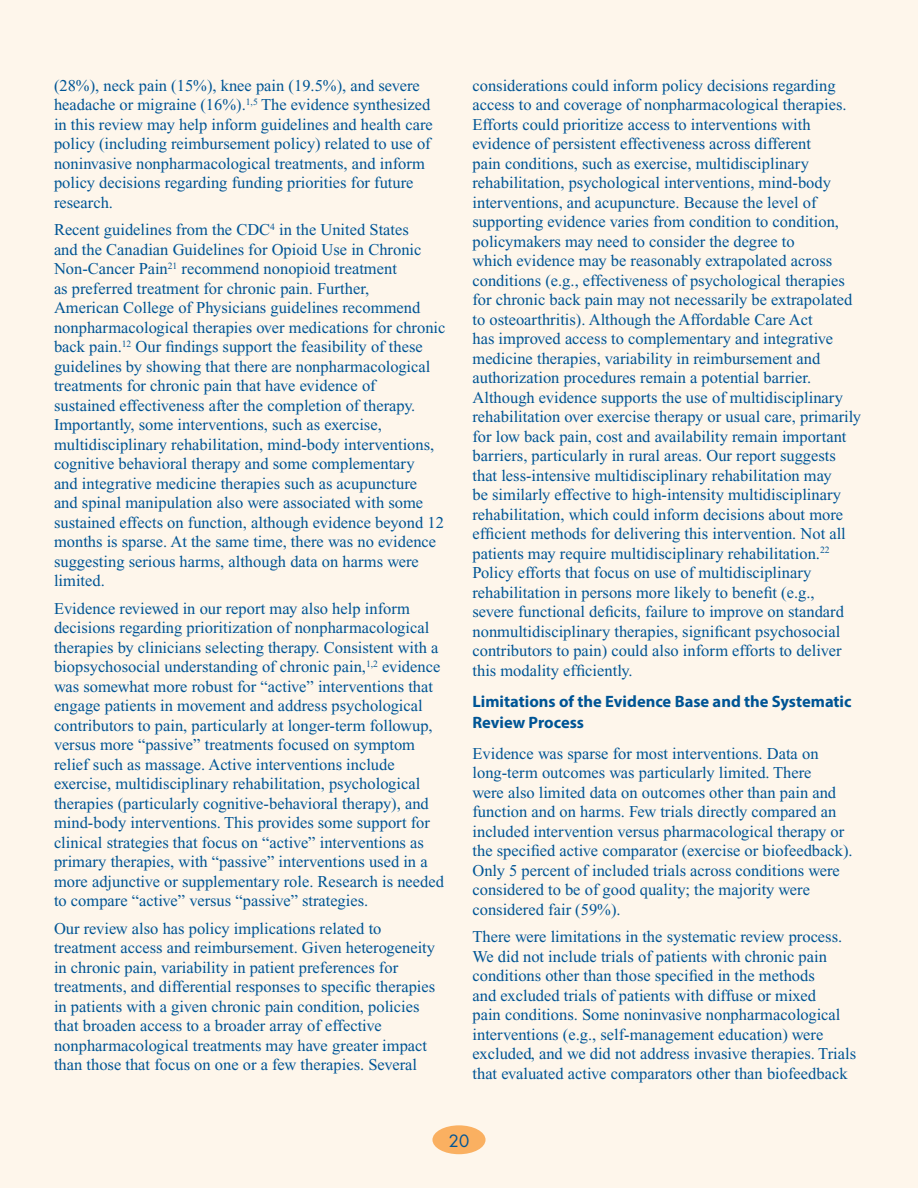
<style>
.page{position:relative;width:918px;height:1188px;background:#fff}
.page>*{position:absolute;margin:0;border:0;box-sizing:border-box;transform-origin:0 0}
.Text{font:16.5px/19.5px "Times New Roman";color:#005595}
.Head_Level_2{font:700 16.5px/21px "Myriad Pro";color:#005595}
.t1{font:16.5px "Futura";color:#005595}
</style>
<div class="page">
<div style="left:0;top:0;width:917px;height:1188px;background:#fef6eb"></div>
<div style="left:432px;top:1125px;width:54px;height:29px;background:#fab061;border-radius:50%"></div>
<p class="Text" style="left:54px;top:75px;width:380px">(28%), neck pain (15%), knee pain (19.5%), and severe headache or migraine (16%).<sup>1,5</sup> The evidence synthesized in this review may help inform guidelines and health care policy (including reimbursement policy) related to use of noninvasive nonpharmacological treatments, and inform policy decisions regarding funding priorities for future research.</p>
<p class="Text" style="left:54px;top:220px;width:393px">Recent guidelines from the CDC<sup>4</sup> in the United States<br>and the Canadian Guidelines for Opioid Use in Chronic Non-Cancer Pain<sup>21</sup> recommend nonopioid treatment<br>as preferred treatment for chronic pain. Further,<br>American College of Physicians guidelines recommend nonpharmacological therapies over medications for chronic back pain.<sup>12</sup> Our findings support the feasibility of these guidelines by showing that there are nonpharmacological treatments for chronic pain that have evidence of<br>sustained effectiveness after the completion of therapy.<br>Importantly, some interventions, such as exercise, multidisciplinary rehabilitation, mind-body interventions, cognitive behavioral therapy and some complementary<br>and integrative medicine therapies such as acupuncture<br>and spinal manipulation also were associated with some sustained effects on function, although evidence beyond 12 months is sparse. At the same time, there was no evidence suggesting serious harms, although data on harms were limited.</p>
<p class="Text" style="left:54px;top:599px;width:392px">Evidence reviewed in our report may also help inform decisions regarding prioritization of nonpharmacological therapies by clinicians selecting therapy. Consistent with a biopsychosocial understanding of chronic pain,<sup>1,2</sup> evidence was somewhat more robust for “active” interventions that engage patients in movement and address psychological contributors to pain, particularly at longer-term followup, versus more “passive” treatments focused on symptom relief such as massage. Active interventions include exercise, multidisciplinary rehabilitation, psychological therapies (particularly cognitive-behavioral therapy), and mind-body interventions. This provides some support for clinical strategies that focus on “active” interventions as primary therapies, with “passive” interventions used in a more adjunctive or supplementary role. Research is needed to compare “active” versus “passive” strategies.</p>
<p class="Text" style="left:54px;top:919px;width:383px">Our review also has policy implications related to treatment access and reimbursement. Given heterogeneity in chronic pain, variability in patient preferences for treatments, and differential responses to specific therapies in patients with a given chronic pain condition, policies that broaden access to a broader array of effective nonpharmacological treatments may have greater impact than those that focus on one or a few therapies. Several</p>
<p class="Text" style="left:472px;top:75px;width:390px">considerations could inform policy decisions regarding access to and coverage of nonpharmacological therapies.<br>Efforts could prioritize access to interventions with evidence of persistent effectiveness across different<br>pain conditions, such as exercise, multidisciplinary rehabilitation, psychological interventions, mind-body interventions, and acupuncture. Because the level of supporting evidence varies from condition to condition, policymakers may need to consider the degree to<br>which evidence may be reasonably extrapolated across conditions (e.g., effectiveness of psychological therapies for chronic back pain may not necessarily be extrapolated to osteoarthritis). Although the Affordable Care Act<br>has improved access to complementary and integrative medicine therapies, variability in reimbursement and authorization procedures remain a potential barrier.<br>Although evidence supports the use of multidisciplinary rehabilitation over exercise therapy or usual care, primarily for low back pain, cost and availability remain important barriers, particularly in rural areas. Our report suggests that less-intensive multidisciplinary rehabilitation may<br>be similarly effective to high-intensity multidisciplinary rehabilitation, which could inform decisions about more efficient methods for delivering this intervention. Not all patients may require multidisciplinary rehabilitation.<sup>22<br></sup>Policy efforts that focus on use of multidisciplinary rehabilitation in persons more likely to benefit (e.g.,<br>severe functional deficits, failure to improve on standard nonmultidisciplinary therapies, significant psychosocial contributors to pain) could also inform efforts to deliver this modality efficiently.</p>
<p class="Head_Level_2" style="left:472px;top:691px;width:381px">Limitations of the Evidence Base and the Systematic<br>Review Process</p>
<p class="Text" style="left:472px;top:744px;width:382px">Evidence was sparse for most interventions. Data on long-term outcomes was particularly limited. There<br>were also limited data on outcomes other than pain and function and on harms. Few trials directly compared an included intervention versus pharmacological therapy or the specified active comparator (exercise or biofeedback).<br>Only 5 percent of included trials across conditions were considered to be of good quality; the majority were considered fair (59%).</p>
<p class="Text" style="left:472px;top:927px;width:385px">There were limitations in the systematic review process.<br>We did not include trials of patients with chronic pain conditions other than those specified in the methods<br>and excluded trials of patients with diffuse or mixed<br>pain conditions. Some noninvasive nonpharmacological interventions (e.g., self-management education) were excluded, and we did not address invasive therapies. Trials that evaluated active comparators other than biofeedback</p>
<p class="t1" style="left:449px;top:1130px;width:22px">20</p>
</div>
